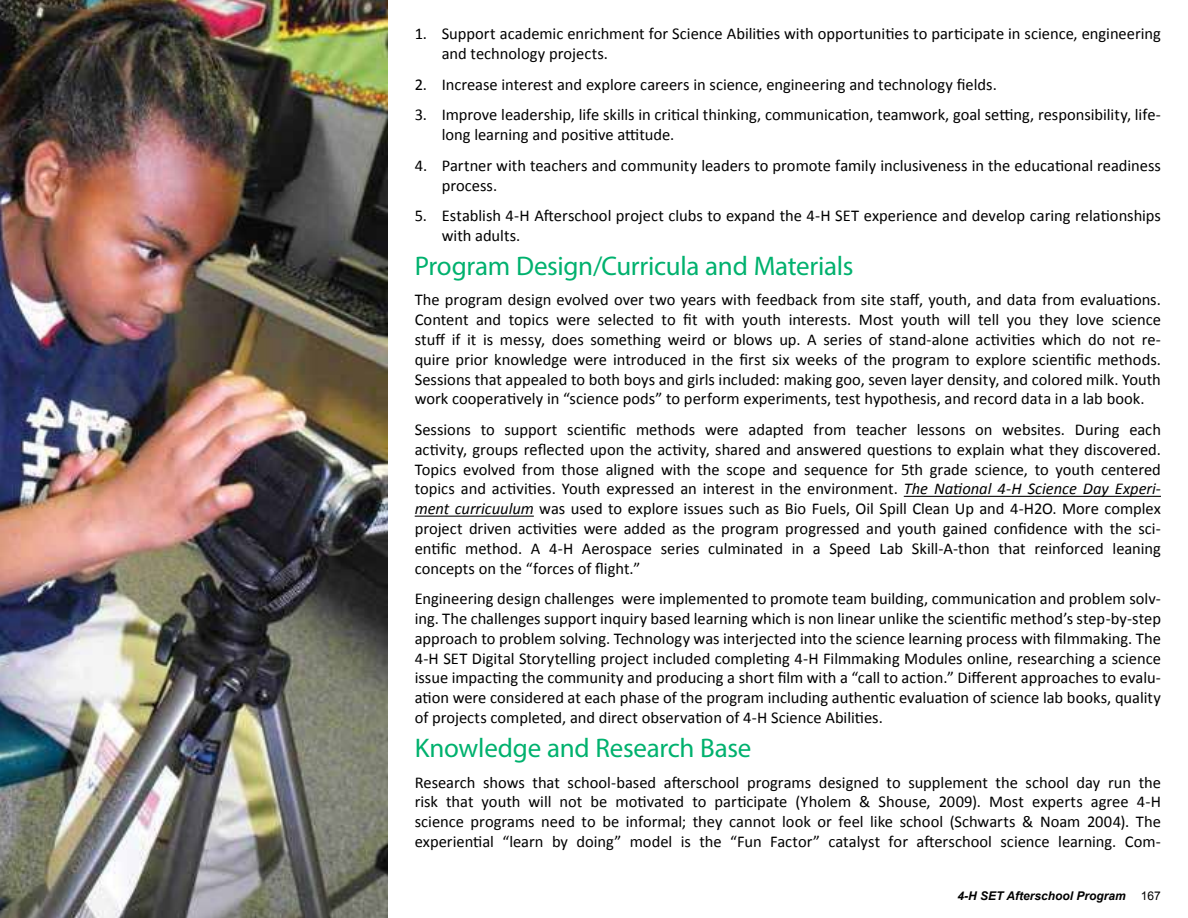
<style>
.page{position:relative;width:1188px;height:918px;background:#fff}
.page>*{position:absolute;margin:0;border:0;box-sizing:border-box;transform-origin:0 0}
.t1{font:27px "Myriad Pro";letter-spacing:-.01em;color:#00b16e}
.t2{font:16.5px/19.8px "Calibri";color:#000}
.t3{font:italic 700 12px "Arial";color:#000}
.t4{font:12px "Arial";color:#000}
.s1{font-style:italic}
</style>
<div class="page">
<img style="left:0;top:0;width:388px;height:918px">
<hr style="left:904px;top:496px;width:257px;height:1px;background:#000">
<hr style="left:415px;top:516px;width:119px;height:1px;background:#000">
<p class="t2" style="left:442px;top:24px;width:721px;text-indent:-27px">1. Support academic enrichment for Science Abilities with opportunities to participate in science, engineering and technology projects.</p>
<p class="t2" style="left:415px;top:74px;width:584px">2. Increase interest and explore careers in science, engineering and technology fields.</p>
<p class="t2" style="left:442px;top:105px;width:721px;text-indent:-27px">3. Improve leadership, life skills in critical thinking, communication, teamwork, goal setting, responsibility, life&shy;long learning and positive attitude.</p>
<p class="t2" style="left:442px;top:155px;width:721px;text-indent:-27px">4. Partner with teachers and community leaders to promote family inclusiveness in the educational readiness process.</p>
<p class="t2" style="left:442px;top:206px;width:721px;text-indent:-27px">5. Establish 4-H Afterschool project clubs to expand the 4-H SET experience and develop caring relationships with adults.</p>
<h1 class="t1" style="left:415px;top:249px;width:440px">Program Design/Curricula and Materials</h1>
<p class="t2" style="left:415px;top:290px;width:748px;text-align:justify">The program design evolved over two years with feedback from site staff, youth, and data from evaluations.<br>Content and topics were selected to fit with youth interests. Most youth will tell you they love science stuff if it is messy, does something weird or blows up. A series of stand-alone activities which do not re&shy;quire prior knowledge were introduced in the first six weeks of the program to explore scientific methods.<br>Sessions that appealed to both boys and girls included: making goo, seven layer density, and colored milk. Youth work cooperatively in “science pods” to perform experiments, test hypothesis, and record data in a lab book.</p>
<p class="t2" style="left:415px;top:420px;width:748px;text-align:justify">Sessions to support scientific methods were adapted from teacher lessons on websites. During each activity, groups reflected upon the activity, shared and answered questions to explain what they discovered.<br>Topics evolved from those aligned with the scope and sequence for 5th grade science, to youth centered topics and activities. Youth expressed an interest in the environment. <span class="s1">The National 4-H Science Day Experi&shy;ment curricuulum</span> was used to explore issues such as Bio Fuels, Oil Spill Clean Up and 4-H2O. More complex project driven activities were added as the program progressed and youth gained confidence with the sci&shy;entific method. A 4-H Aerospace series culminated in a Speed Lab Skill-A-thon that reinforced leaning concepts on the “forces of flight.”</p>
<p class="t2" style="left:415px;top:589px;width:748px;text-align:justify">Engineering design challenges were implemented to promote team building, communication and problem solv&shy;ing. The challenges support inquiry based learning which is non linear unlike the scientific method’s step-by-step approach to problem solving. Technology was interjected into the science learning process with filmmaking. The 4-H SET Digital Storytelling project included completing 4-H Filmmaking Modules online, researching a science issue impacting the community and producing a short film with a “call to action.” Different approaches to evalu&shy;ation were considered at each phase of the program including authentic evaluation of science lab books, quality of projects completed, and direct observation of 4-H Science Abilities.</p>
<h1 class="t1" style="left:415px;top:731px;width:338px">Knowledge and Research Base</h1>
<p class="t2" style="left:415px;top:772px;width:748px;text-align:justify">Research shows that school-based afterschool programs designed to supplement the school day run the risk that youth will not be motivated to participate (Yholem &amp; Shouse, 2009). Most experts agree 4-H science programs need to be informal; they cannot look or feel like school (Schwarts &amp; Noam 2004). The experiential “learn by doing” model is the “Fun Factor” catalyst for afterschool science learning. Com-</p>
<p class="t3" style="left:958px;top:888px;width:170px">4-H SET Afterschool Program</p>
<p class="t4" style="left:1141px;top:888px;width:22px">167</p>
</div>
